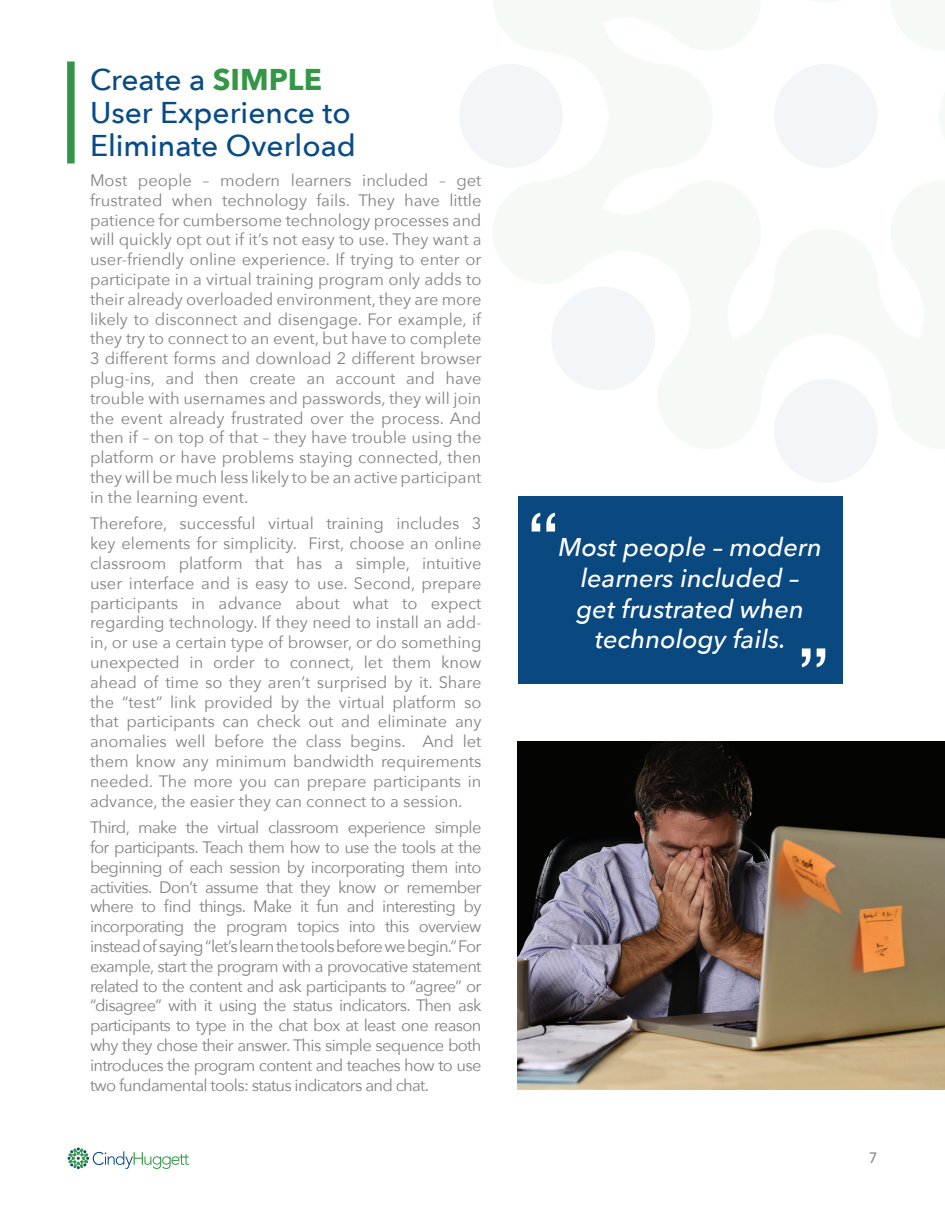
<style>
.page{position:relative;width:945px;height:1215px;background:#fff}
.page>*{position:absolute;margin:0;border:0;box-sizing:border-box;transform-origin:0 0}
.t1{font:expanded 70.05px "Helvetica Neue LT Std";color:#fff}
.t2{font:500 30px/33px "Avenir Next";color:#094b85}
.t3{font:italic 500 25.65px/30.8px "Avenir Next";color:#fff;text-align:center}
.t4{font:16.5px/19.8px "Avenir Next";color:#828281;text-align:justify}
.t5{font:15px "Avenir";color:#828281}
.s1{font-weight:700;color:#339745}
</style>
<div class="page">
<svg style="left:67px;top:1147px;width:122px;height:22px"></svg>
<svg style="left:774px;top:379px;width:103px;height:103px"></svg>
<div style="left:551px;top:287px;width:104px;height:104px;background:#f3f6f9;border-radius:50%"></div>
<svg style="left:459px;top:64px;width:103px;height:103px"></svg>
<div style="left:774px;top:64px;width:104px;height:104px;background:#f3f6f9;border-radius:50%"></div>
<div style="left:518px;top:497px;width:325px;height:187px;background:#0a4980"></div>
<div style="left:67px;top:62px;width:8px;height:102px;background:#349645"></div>
<img style="left:518px;top:742px;width:427px;height:348px">
<p class="t2" style="left:90px;top:62px;width:268px">Create a <span class="s1">SIMPLE<br></span>User Experience to<br>Eliminate Overload</p>
<p class="t4" style="left:90px;top:170px;width:393px">Most people – modern learners included – get frustrated when technology fails. They have little patience for cumbersome technology processes and will quickly opt out if it’s not easy to use. They want a user-friendly online experience. If trying to enter or participate in a virtual training program only adds to their already overloaded environment, they are more likely to disconnect and disengage. For example, if they try to connect to an event, but have to complete 3 different forms and download 2 different browser plug-ins, and then create an account and have trouble with usernames and passwords, they will join the event already frustrated over the process. And then if – on top of that – they have trouble using the platform or have problems staying connected, then they will be much less likely to be an active participant in the learning event.</p>
<p class="t4" style="left:90px;top:513px;width:393px">Therefore, successful virtual training includes 3 key elements for simplicity. First, choose an online classroom platform that has a simple, intuitive user interface and is easy to use. Second, prepare participants in advance about what to expect regarding technology. If they need to install an add&shy;in, or use a certain type of browser, or do something unexpected in order to connect, let them know ahead of time so they aren’t surprised by it. Share the “test” link provided by the virtual platform so that participants can check out and eliminate any anomalies well before the class begins. And let them know any minimum bandwidth requirements needed. The more you can prepare participants in advance, the easier they can connect to a session.</p>
<p class="t4" style="left:90px;top:817px;width:393px">Third, make the virtual classroom experience simple for participants. Teach them how to use the tools at the beginning of each session by incorporating them into activities. Don’t assume that they know or remember where to find things. Make it fun and interesting by incorporating the program topics into this overview instead of saying “let’s learn the tools before we begin.” For example, start the program with a provocative statement related to the content and ask participants to “agree” or “disagree” with it using the status indicators. Then ask participants to type in the chat box at least one reason why they chose their answer. This simple sequence both introduces the program content and teaches how to use two fundamental tools: status indicators and chat.</p>
<p class="t1" style="left:526px;top:495px;width:35px">“</p>
<p class="t3" style="left:559px;top:531px;width:265px">Most people – modern learners included – get frustrated when technology fails.</p>
<p class="t1" style="left:797px;top:631px;width:35px">”</p>
<p class="t5" style="left:869px;top:1145px;width:10px">7</p>
</div>
